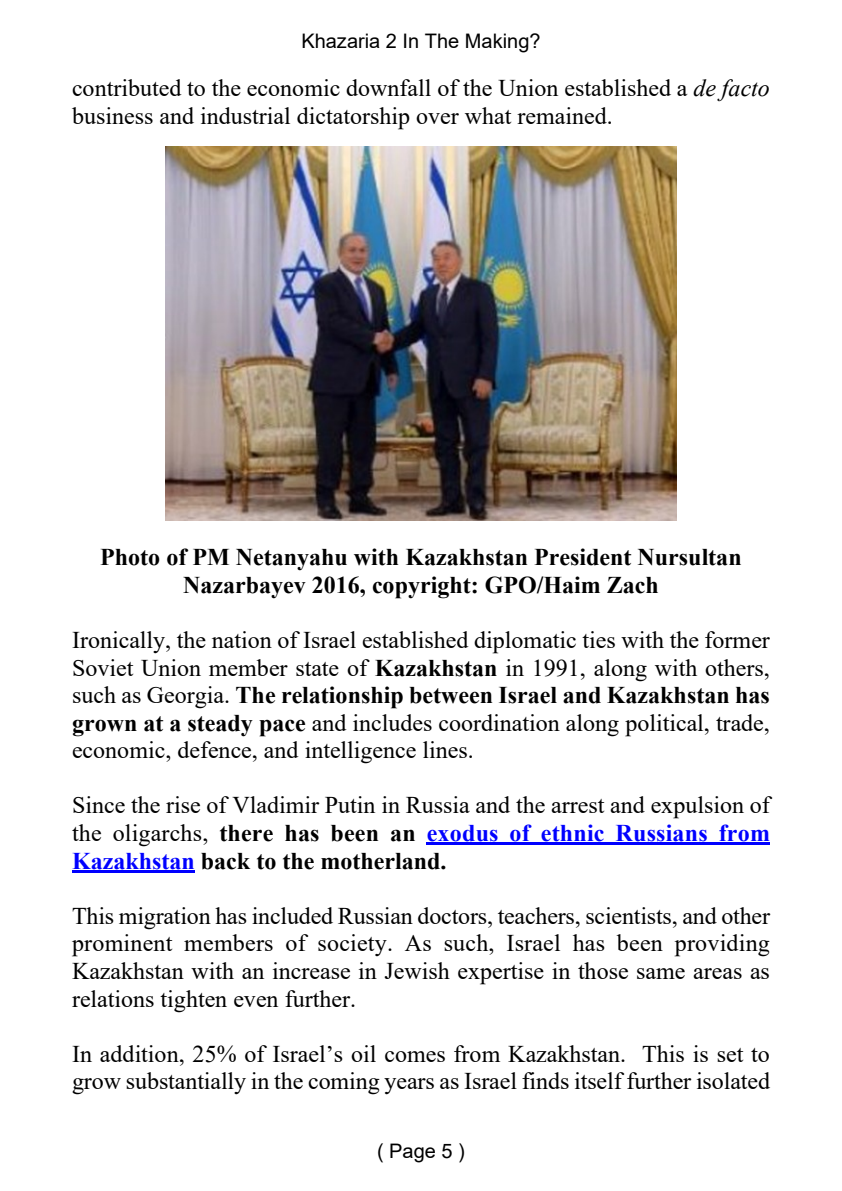
<style>
.page{position:relative;width:842px;height:1191px;background:#fff}
.page>*{position:absolute;margin:0;border:0;box-sizing:border-box;transform-origin:0 0}
.t1{font:24px/27.6px "Times New Roman";color:#000;text-align:justify}
.t2{font:700 24px/27.6px "Times New Roman";color:#000;text-align:center}
.t3{font:20px "Arial";color:#000}
.s1{font-style:italic}
.s2{font-weight:700}
.s3{font-weight:700;color:#00f}
</style>
<div class="page">
<hr style="left:427px;top:842px;width:343px;height:3px;background:#00f">
<hr style="left:72px;top:870px;width:123px;height:2px;background:#00f">
<img style="left:166px;top:146px;width:510px;height:374px">
<p class="t3" style="left:301px;top:34px;width:241px">Khazaria 2 In The Making?</p>
<p class="t1" style="left:72px;top:76px;width:699px">contributed to the economic downfall of the Union established a <span class="s1">de facto </span>business and industrial dictatorship over what remained.</p>
<p class="t2" style="left:100px;top:546px;width:643px">Photo of PM Netanyahu with Kazakhstan President Nursultan<br>Nazarbayev 2016, copyright: GPO/Haim Zach</p>
<p class="t1" style="left:72px;top:628px;width:699px">Ironically, the nation of Israel established diplomatic ties with the former Soviet Union member state of <span class="s2">Kazakhstan</span> in 1991, along with others, such as Georgia. <span class="s2">The relationship between Israel and Kazakhstan has grown at a steady pace</span> and includes coordination along political, trade, economic, defence, and intelligence lines.</p>
<p class="t1" style="left:72px;top:794px;width:699px">Since the rise of Vladimir Putin in Russia and the arrest and expulsion of the oligarchs, <span class="s2">there has been an</span> <span class="s3">exodus of ethnic Russians from Kazakhstan</span> <span class="s2">back to the motherland.</span></p>
<p class="t1" style="left:72px;top:904px;width:699px">This migration has included Russian doctors, teachers, scientists, and other prominent members of society. As such, Israel has been providing Kazakhstan with an increase in Jewish expertise in those same areas as relations tighten even further.</p>
<p class="t1" style="left:72px;top:1042px;width:699px">In addition, 25% of Israel’s oil comes from Kazakhstan. This is set to grow substantially in the coming years as Israel finds itself further isolated</p>
<p class="t3" style="left:377px;top:1143px;width:89px">( Page 5 )</p>
</div>
